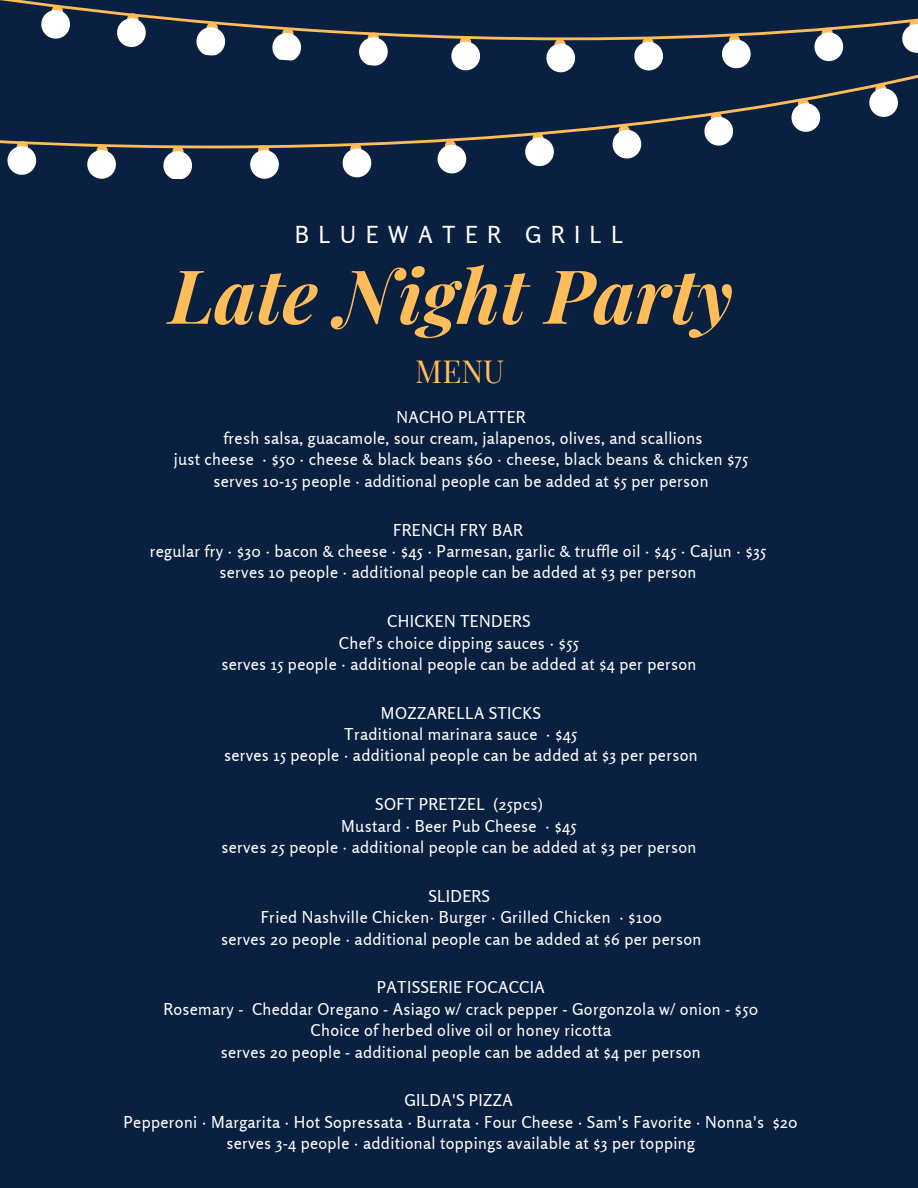
<style>
.page{position:relative;width:918px;height:1188px;background:#0a2040}
.page>*{position:absolute;margin:0;border:0;box-sizing:border-box;transform-origin:0 0}
.t1{font:italic 700 74.7px "Playfair Display";color:#ffbd59}
.t2{font:31.2px "Playfair Display";color:#ffbd59}
.t3{font:23.4px "Rosario";letter-spacing:.4em;color:#fff}
.t4{font:16.35px "Rosario";letter-spacing:.02em;color:#fff}
</style>
<div class="page">
<svg style="left:0;top:0;width:918px;height:37px"></svg>
<div style="left:368px;top:32px;width:11px;height:19px;background:#ffbd59;border-radius:6px"></div>
<div style="left:460px;top:36px;width:11px;height:20px;background:#ffbd59;border-radius:6px"></div>
<svg style="left:40px;top:5px;width:31px;height:32px"></svg>
<svg style="left:116px;top:13px;width:31px;height:24px"></svg>
<svg style="left:196px;top:22px;width:30px;height:15px"></svg>
<svg style="left:272px;top:28px;width:30px;height:9px"></svg>
<svg style="left:358px;top:36px;width:31px;height:1px"></svg>
<svg style="left:721px;top:34px;width:31px;height:3px"></svg>
<svg style="left:814px;top:27px;width:30px;height:10px"></svg>
<svg style="left:901px;top:19px;width:17px;height:18px"></svg>
<svg style="left:0;top:37px;width:918px;height:111px"></svg>
<div style="left:172px;top:146px;width:12px;height:19px;background:#ffbd59;border-radius:6px"></div>
<svg style="left:8px;top:141px;width:28px;height:34px"></svg>
<svg style="left:87px;top:145px;width:29px;height:33px"></svg>
<svg style="left:163px;top:151px;width:29px;height:27px"></svg>
<svg style="left:250px;top:145px;width:29px;height:33px"></svg>
<svg style="left:343px;top:143px;width:28px;height:34px"></svg>
<svg style="left:438px;top:140px;width:28px;height:33px"></svg>
<svg style="left:525px;top:133px;width:29px;height:33px"></svg>
<svg style="left:613px;top:125px;width:28px;height:34px"></svg>
<svg style="left:704px;top:112px;width:29px;height:34px"></svg>
<svg style="left:792px;top:98px;width:28px;height:34px"></svg>
<svg style="left:869px;top:83px;width:29px;height:34px"></svg>
<p class="t3" style="left:295px;top:220px;width:330px">BLUEWATER GRILL</p>
<p class="t1" style="left:169px;top:243px;width:565px">Late Night Party</p>
<p class="t2" style="left:415px;top:349px;width:91px">MENU</p>
<p class="t4" style="left:397px;top:407px;width:131px">NACHO PLATTER</p>
<p class="t4" style="left:224px;top:428px;width:481px">fresh salsa, guacamole, sour cream, jalapenos, olives, and scallions</p>
<p class="t4" style="left:174px;top:449px;width:576px">just cheese · $50 · cheese &amp; black beans $60 · cheese, black beans &amp; chicken $75</p>
<p class="t4" style="left:214px;top:471px;width:497px">serves 10-15 people · additional people can be added at $5 per person</p>
<p class="t4" style="left:393px;top:520px;width:131px">FRENCH FRY BAR</p>
<p class="t4" style="left:150px;top:541px;width:618px">regular fry · $30 · bacon &amp; cheese · $45 · Parmesan, garlic &amp; truffle oil · $45 · Cajun · $35</p>
<p class="t4" style="left:220px;top:562px;width:479px">serves 10 people · additional people can be added at $3 per person</p>
<p class="t4" style="left:387px;top:611px;width:145px">CHICKEN TENDERS</p>
<p class="t4" style="left:339px;top:633px;width:241px">Chef's choice dipping sauces · $55</p>
<p class="t4" style="left:221px;top:654px;width:477px">serves 15 people · additional people can be added at $4 per person</p>
<p class="t4" style="left:381px;top:703px;width:161px">MOZZARELLA STICKS</p>
<p class="t4" style="left:344px;top:724px;width:235px">Traditional marinara sauce · $45</p>
<p class="t4" style="left:224px;top:745px;width:475px">serves 15 people · additional people can be added at $3 per person</p>
<p class="t4" style="left:375px;top:794px;width:169px">SOFT PRETZEL (25pcs)</p>
<p class="t4" style="left:341px;top:816px;width:237px">Mustard · Beer Pub Cheese · $45</p>
<p class="t4" style="left:221px;top:837px;width:477px">serves 25 people · additional people can be added at $3 per person</p>
<p class="t4" style="left:428px;top:886px;width:63px">SLIDERS</p>
<p class="t4" style="left:261px;top:907px;width:403px">Fried Nashville Chicken· Burger · Grilled Chicken · $100</p>
<p class="t4" style="left:221px;top:929px;width:482px">serves 20 people · additional people can be added at $6 per person</p>
<p class="t4" style="left:377px;top:977px;width:169px">PATISSERIE FOCACCIA</p>
<p class="t4" style="left:163px;top:999px;width:596px">Rosemary - Cheddar Oregano - Asiago w/ crack pepper - Gorgonzola w/ onion - $50</p>
<p class="t4" style="left:311px;top:1020px;width:302px">Choice of herbed olive oil or honey ricotta</p>
<p class="t4" style="left:221px;top:1042px;width:482px">serves 20 people - additional people can be added at $4 per person</p>
<p class="t4" style="left:404px;top:1090px;width:110px">GILDA'S PIZZA</p>
<p class="t4" style="left:124px;top:1112px;width:676px">Pepperoni · Margarita · Hot Sopressata · Burrata · Four Cheese · Sam's Favorite · Nonna's $20</p>
<p class="t4" style="left:226px;top:1133px;width:470px">serves 3-4 people · additional toppings available at $3 per topping</p>
</div>
